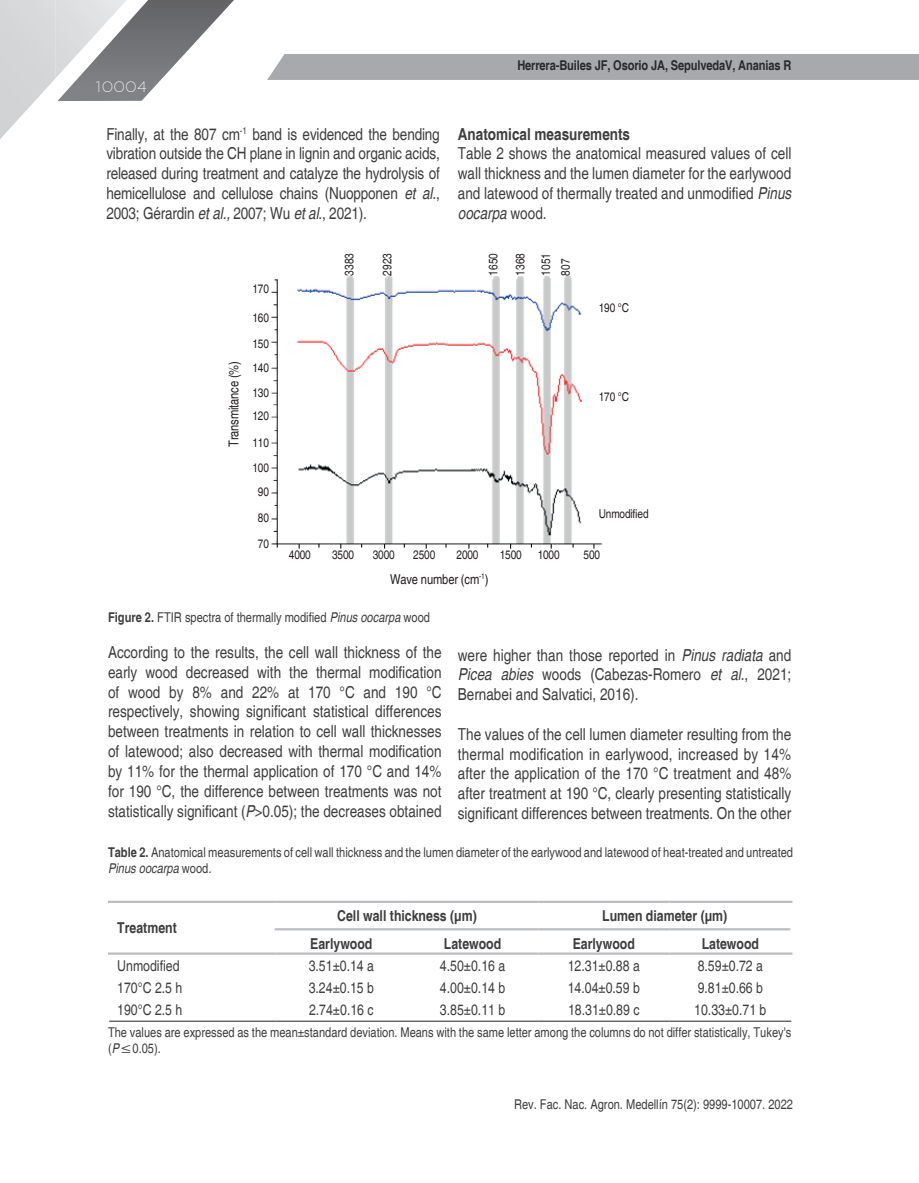
<style>
.page{position:relative;width:919px;height:1183px;background:#fff}
.page>*{position:absolute;margin:0;border:0;box-sizing:border-box;transform-origin:0 0}
.t1{font:condensed 16.5px/19.8px "Helvetica";color:#3e3e3f;text-align:justify}
.t2{font:700 condensed 16.5px "Helvetica";color:#3e3e3f}
.t3{font:condensed 15px "Helvetica";color:#3e3e3f}
.t4{font:700 condensed 15px "Helvetica";color:#3e3e3f}
.t5{font:100 15px "Zona Pro";letter-spacing:.05em;color:#fff}
.t6{font:condensed 13.65px "Helvetica";letter-spacing:-.01em;color:#231f20}
.t7{font:condensed 13.5px/16.5px "Helvetica";color:#3e3e3f}
.t8{font:700 condensed 13.5px "Helvetica";letter-spacing:-.01em;color:#272b2e}
.t9{font:condensed 12.3px/24.9px "Helvetica";letter-spacing:-.01em;color:#231f20;text-align:justify}
.s1{font-style:italic}
.s2{font-weight:700}
</style>
<div class="page">
<svg style="left:0;top:0;width:234px;height:139px"></svg>
<div style="left:267px;top:54px;width:651px;height:26px;background:#a8a9ad"></div>
<img style="left:271px;top:276px;width:332px;height:273px">
<hr style="left:109px;top:1020px;width:167px;height:1px;background:#231f20">
<hr style="left:276px;top:1020px;width:131px;height:1px;background:#231f20">
<hr style="left:407px;top:1020px;width:131px;height:1px;background:#231f20">
<hr style="left:538px;top:1020px;width:131px;height:1px;background:#231f20">
<hr style="left:669px;top:1020px;width:122px;height:1px;background:#231f20">
<hr style="left:108px;top:900px;width:168px;height:2px;background:#bcbdc0">
<hr style="left:108px;top:952px;width:168px;height:2px;background:#bcbdc0">
<hr style="left:276px;top:900px;width:131px;height:2px;background:#bcbdc0">
<hr style="left:407px;top:900px;width:131px;height:2px;background:#bcbdc0">
<hr style="left:538px;top:900px;width:131px;height:2px;background:#bcbdc0">
<hr style="left:669px;top:900px;width:123px;height:2px;background:#bcbdc0">
<hr style="left:274px;top:927px;width:133px;height:3px;background:#bcbdc0">
<hr style="left:407px;top:927px;width:131px;height:3px;background:#bcbdc0">
<hr style="left:538px;top:927px;width:131px;height:3px;background:#bcbdc0">
<hr style="left:669px;top:927px;width:121px;height:3px;background:#bcbdc0">
<hr style="left:276px;top:952px;width:131px;height:2px;background:#bcbdc0">
<hr style="left:407px;top:952px;width:131px;height:2px;background:#bcbdc0">
<hr style="left:538px;top:952px;width:131px;height:2px;background:#bcbdc0">
<hr style="left:669px;top:952px;width:123px;height:2px;background:#bcbdc0">
<p class="t5" style="left:96px;top:77px;width:53px">10004</p>
<p class="t8" style="left:517px;top:57px;width:275px">Herrera-Builes JF, Osorio JA, SepulvedaV, Ananias R</p>
<p class="t1" style="left:106px;top:124px;width:335px">Finally, at the 807 cm<sup>-1</sup> band is evidenced the bending vibration outside the CH plane in lignin and organic acids, released during treatment and catalyze the hydrolysis of hemicellulose and cellulose chains (Nuopponen <span class="s1">et al</span>., 2003; Gérardin <span class="s1">et al.,</span> 2007; Wu <span class="s1">et al</span>., 2021).</p>
<p class="t2" style="left:458px;top:124px;width:174px">Anatomical measurements</p>
<p class="t1" style="left:458px;top:144px;width:335px">Table 2 shows the anatomical measured values of cell wall thickness and the lumen diameter for the earlywood and latewood of thermally treated and unmodified <span class="s1">Pinus oocarpa</span> wood.</p>
<p class="t6" style="left:226px;top:447px;width:88px;rotate:-90deg">Transmitance (%)</p>
<p class="t9" style="left:252px;top:276px;width:18px">170</p>
<p class="t9" style="left:252px;top:305px;width:18px">160<br>150<br>140<br>130</p>
<p class="t9" style="left:252px;top:403px;width:18px">120</p>
<p class="t9" style="left:252px;top:431px;width:18px;line-height:24.5px;text-align:center">110<br>100<br>90</p>
<p class="t9" style="left:258px;top:505px;width:13px;line-height:25.8px">80<br>70</p>
<p class="t9" style="left:337px;top:275px;width:24px;rotate:-90deg">3383</p>
<p class="t9" style="left:375px;top:275px;width:24px;rotate:-90deg">2923</p>
<p class="t9" style="left:480px;top:275px;width:24px;line-height:26.4px;rotate:-90deg">1650<br>1368<br>1051</p>
<p class="t9" style="left:553px;top:275px;width:18px;rotate:-90deg">807</p>
<p class="t9" style="left:598px;top:295px;width:32px">190 °C</p>
<p class="t9" style="left:598px;top:384px;width:32px">170 °C</p>
<p class="t9" style="left:598px;top:501px;width:51px">Unmodified</p>
<p class="t9" style="left:289px;top:542px;width:23px">4000</p>
<p class="t9" style="left:332px;top:542px;width:23px">3500</p>
<p class="t9" style="left:373px;top:542px;width:23px">3000</p>
<p class="t9" style="left:413px;top:542px;width:23px">2500</p>
<p class="t9" style="left:456px;top:542px;width:23px">2000</p>
<p class="t9" style="left:499px;top:542px;width:23px">1500</p>
<p class="t9" style="left:537px;top:542px;width:23px">1000</p>
<p class="t9" style="left:583px;top:542px;width:18px">500</p>
<p class="t6" style="left:390px;top:570px;width:100px">Wave number (cm<sup>-1</sup>)</p>
<p class="t7" style="left:108px;top:609px;width:323px"><span class="s2">Figure 2.</span> FTIR spectra of thermally modified <span class="s1">Pinus oocarpa</span> wood</p>
<p class="t1" style="left:108px;top:642px;width:335px">According to the results, the cell wall thickness of the early wood decreased with the thermal modification of wood by 8% and 22% at 170 °C and 190 °C respectively, showing significant statistical differences between treatments in relation to cell wall thicknesses of latewood; also decreased with thermal modification by 11% for the thermal application of 170 °C and 14% for 190 °C, the difference between treatments was not statistically significant (<span class="s1">P</span>&gt;0.05); the decreases obtained</p>
<p class="t1" style="left:458px;top:644px;width:335px">were higher than those reported in <span class="s1">Pinus radiata</span> and <span class="s1">Picea abies</span> woods (Cabezas-Romero <span class="s1">et al</span>., 2021; Bernabei and Salvatici, 2016).</p>
<p class="t1" style="left:458px;top:724px;width:335px">The values of the cell lumen diameter resulting from the thermal modification in earlywood, increased by 14% after the application of the 170 °C treatment and 48% after treatment at 190 °C, clearly presenting statistically significant differences between treatments. On the other</p>
<p class="t7" style="left:108px;top:843px;width:686px"><span class="s2">Table 2.</span> Anatomical measurements of cell wall thickness and the lumen diameter of the earlywood and latewood of heat-treated and untreated<br><span class="s1">Pinus oocarpa</span> wood<span class="s1">.</span></p>
<p class="t4" style="left:117px;top:918px;width:61px">Treatment</p>
<p class="t4" style="left:337px;top:906px;width:141px">Cell wall thickness (µm)</p>
<p class="t4" style="left:602px;top:906px;width:127px">Lumen diameter (µm)</p>
<p class="t4" style="left:310px;top:933px;width:64px">Earlywood</p>
<p class="t4" style="left:444px;top:933px;width:59px">Latewood</p>
<p class="t4" style="left:572px;top:933px;width:64px">Earlywood</p>
<p class="t4" style="left:701px;top:933px;width:59px">Latewood</p>
<p class="t3" style="left:117px;top:956px;width:64px">Unmodified</p>
<p class="t3" style="left:309px;top:956px;width:67px">3.51±0.14 a</p>
<p class="t3" style="left:440px;top:956px;width:67px">4.50±0.16 a</p>
<p class="t3" style="left:567px;top:956px;width:74px">12.31±0.88 a</p>
<p class="t3" style="left:697px;top:956px;width:67px">8.59±0.72 a</p>
<p class="t3" style="left:117px;top:978px;width:67px">170°C 2.5 h</p>
<p class="t3" style="left:309px;top:978px;width:67px">3.24±0.15 b</p>
<p class="t3" style="left:440px;top:978px;width:67px">4.00±0.14 b</p>
<p class="t3" style="left:567px;top:978px;width:74px">14.04±0.59 b</p>
<p class="t3" style="left:697px;top:978px;width:67px">9.81±0.66 b</p>
<p class="t3" style="left:117px;top:1000px;width:67px">190°C 2.5 h</p>
<p class="t3" style="left:309px;top:1000px;width:66px">2.74±0.16 c</p>
<p class="t3" style="left:440px;top:1000px;width:67px">3.85±0.11 b</p>
<p class="t3" style="left:568px;top:1000px;width:73px">18.31±0.89 c</p>
<p class="t3" style="left:694px;top:1000px;width:74px">10.33±0.71 b</p>
<p class="t7" style="left:108px;top:1023px;width:684px">The values are expressed as the mean±standard deviation. Means with the same letter among the columns do not differ statistically, Tukey's (<span class="s1">P</span>≤0.05).</p>
<p class="t7" style="left:514px;top:1095px;width:280px">Rev. Fac. Nac. Agron. Medellín 75(2): 9999-10007. 2022</p>
</div>
